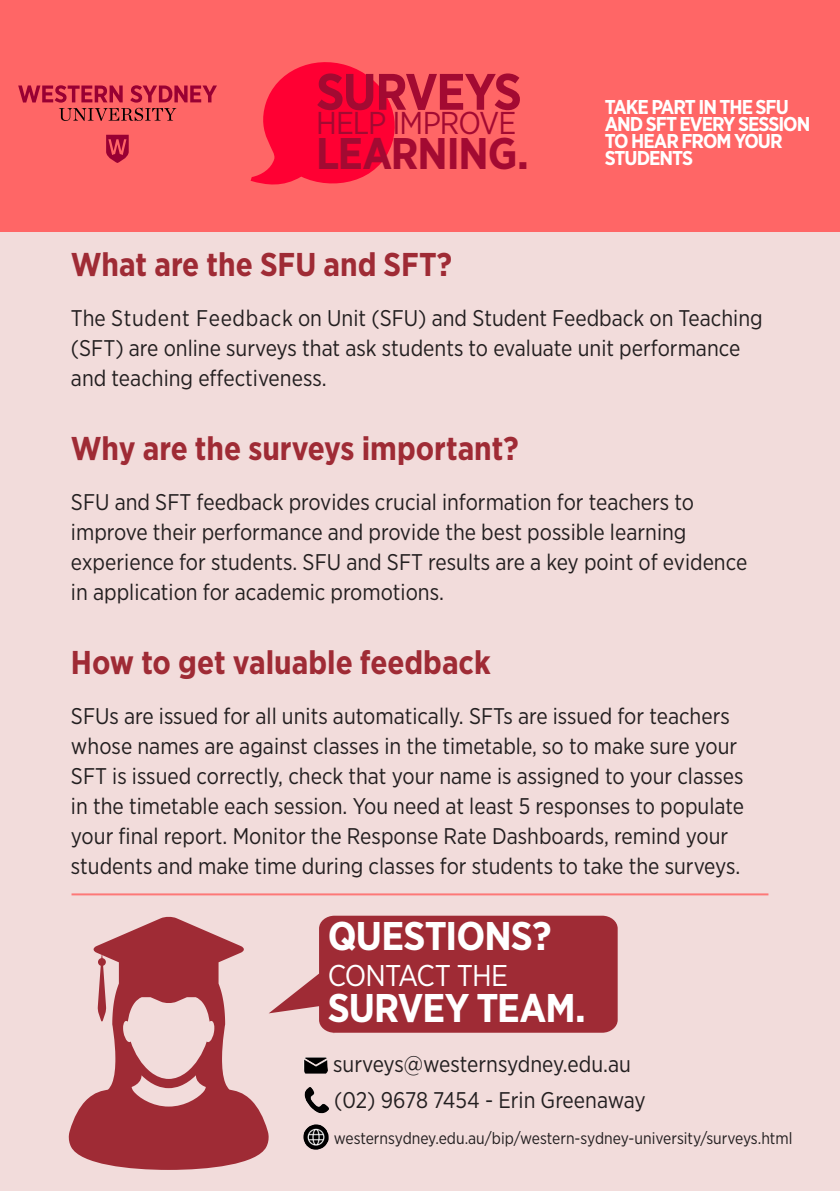
<style>
.page{position:relative;width:840px;height:1191px;background:#fff}
.page>*{position:absolute;margin:0;border:0;box-sizing:border-box;transform-origin:0 0}
.t1{font:700 51.2px "Gotham Narrow";letter-spacing:-.03em;color:#a30a32}
.t2{font:700 44.2px "Gotham Narrow";letter-spacing:-.025em;color:#a30a32}
.t3{font:700 40px "Gotham Narrow";letter-spacing:-.02em;color:#fff}
.Heading_1{font:700 33px "Gotham Narrow";color:#9f2b35}
.t4{font:31.6px "Gotham Narrow";letter-spacing:-.035em;color:#a30a32}
.t5{font:30px "Gotham Narrow";letter-spacing:-.03em;color:#fff}
.t6{font:22.6px/30px "Gotham Narrow";color:#231f20}
.t7{font:700 20px/16.8px "Gotham Narrow";letter-spacing:-.05em;color:#fff}
.t8{font:16.4px "Gotham Narrow";color:#231f20}
</style>
<div class="page">
<div style="left:0;top:0;width:839px;height:1191px;background:#f2dcdb"></div>
<div style="left:0;top:0;width:839px;height:74px;background:#f66"></div>
<div style="left:0;top:58px;width:839px;height:133px;background:#f66"></div>
<svg style="left:250px;top:62px;width:145px;height:123px"></svg>
<svg style="left:18px;top:85px;width:199px;height:36px"></svg>
<svg style="left:106px;top:135px;width:23px;height:28px"></svg>
<div style="left:0;top:185px;width:839px;height:47px;background:#f66"></div>
<hr style="left:71px;top:893px;width:697px;height:2px;background:#f66">
<svg style="left:269px;top:915px;width:348px;height:117px;background:#aa424b"></svg>
<svg style="left:68px;top:916px;width:201px;height:253px"></svg>
<img style="left:303px;top:1057px;width:25px;height:16px">
<img style="left:304px;top:1087px;width:25px;height:26px">
<img style="left:303px;top:1124px;width:25px;height:25px">
<p class="t1" style="left:316px;top:59px;width:207px">SURVEYS</p>
<p class="t4" style="left:316px;top:104px;width:201px">HELP IMPROVE</p>
<p class="t2" style="left:316px;top:125px;width:214px">LEARNING.</p>
<p class="t7" style="left:604px;top:99px;width:207px">TAKE PART IN THE SFU<br>AND SFT EVERY SESSION<br>TO HEAR FROM YOUR<br>STUDENTS</p>
<p class="Heading_1" style="left:71px;top:243px;width:382px">What are the SFU and SFT?</p>
<p class="t6" style="left:71px;top:302px;width:692px">The Student Feedback on Unit (SFU) and Student Feedback on Teaching (SFT) are online surveys that ask students to evaluate unit performance and teaching effectiveness.</p>
<p class="Heading_1" style="left:71px;top:427px;width:449px">Why are the surveys important?</p>
<p class="t6" style="left:71px;top:486px;width:677px">SFU and SFT feedback provides crucial information for teachers to improve their performance and provide the best possible learning experience for students. SFU and SFT results are a key point of evidence in application for academic promotions.</p>
<p class="Heading_1" style="left:71px;top:641px;width:421px">How to get valuable feedback</p>
<p class="t6" style="left:71px;top:700px;width:674px">SFUs are issued for all units automatically. SFTs are issued for teachers whose names are against classes in the timetable, so to make sure your SFT is issued correctly, check that your name is assigned to your classes in the timetable each session. You need at least 5 responses to populate your final report. Monitor the Response Rate Dashboards, remind your students and make time during classes for students to take the surveys.</p>
<p class="t3" style="left:327px;top:910px;width:225px">QUESTIONS?</p>
<p class="t5" style="left:327px;top:957px;width:182px">CONTACT THE</p>
<p class="t3" style="left:327px;top:982px;width:259px">SURVEY TEAM.</p>
<p class="t6" style="left:333px;top:1045px;width:314px;line-height:36px">surveys@westernsydney.edu.au (02) 9678 7454 - Erin Greenaway</p>
<p class="t8" style="left:333px;top:1127px;width:460px">westernsydney.edu.au/bip/western-sydney-university/surveys.html</p>
</div>
